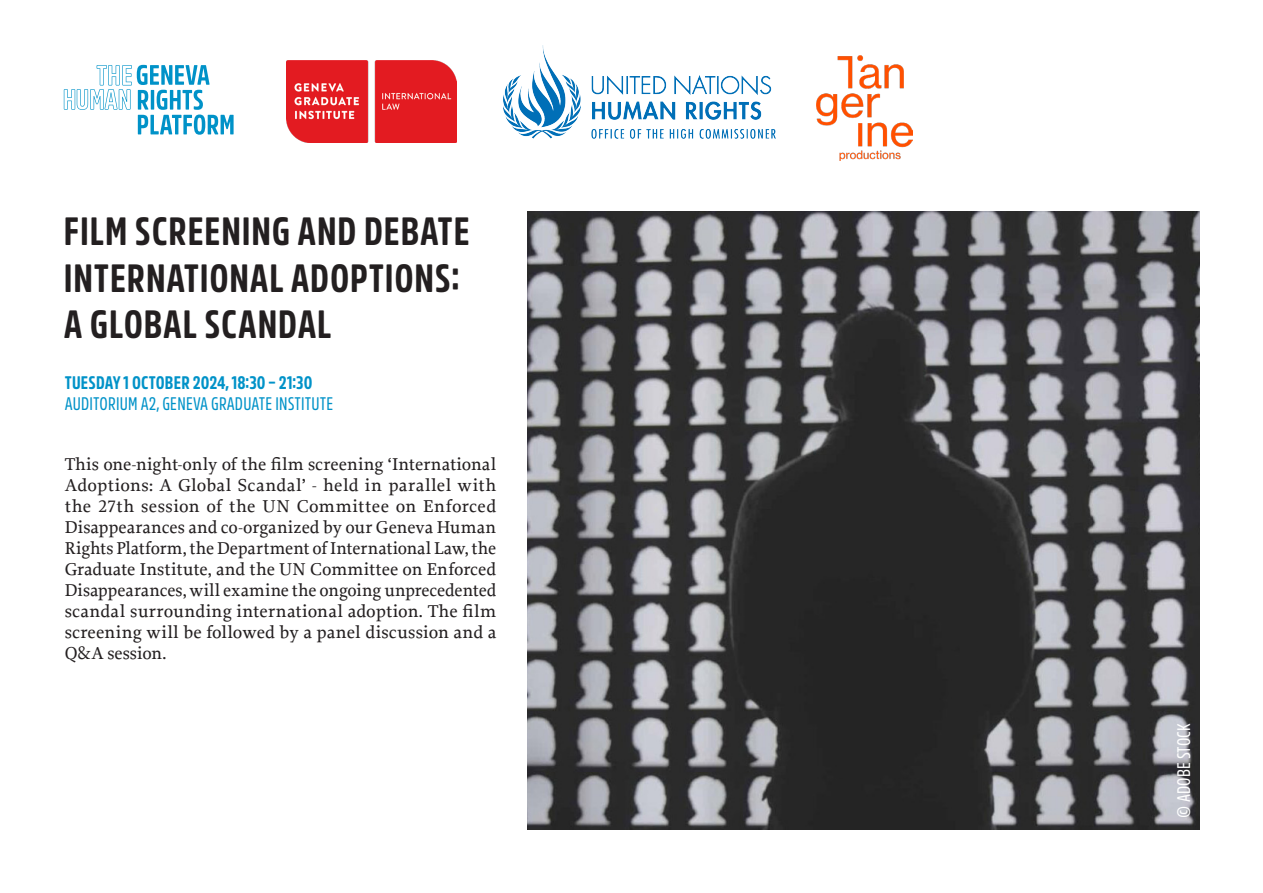
<style>
.page{position:relative;width:1263px;height:893px;background:#fff}
.page>*{position:absolute;margin:0;border:0;box-sizing:border-box;transform-origin:0 0}
.FIRST_TITLE_BLACK_UPPERCASE{font:700 39px "Amsi Pro Condensed";letter-spacing:.02em;color:#231f20}
.t1{font:500 18px/21px "Proforma";letter-spacing:.005em;color:#231f20;text-align:justify}
.ADRESS{font:18px "Amsi Pro Condensed";letter-spacing:.01em;color:#0092c8}
.DATE_HOUR{font:700 18px "Amsi Pro Condensed";letter-spacing:.005em;color:#0092c8}
.ADRESS-2{font:18px "Amsi Pro Condensed";letter-spacing:.01em;color:#fff}
</style>
<div class="page">
<img style="left:527px;top:212px;width:672px;height:617px">
<svg style="left:64px;top:65px;width:170px;height:70px"></svg>
<img style="left:504px;top:45px;width:272px;height:93px">
<img style="left:286px;top:61px;width:170px;height:81px">
<img style="left:816px;top:55px;width:97px;height:106px">
<p class="FIRST_TITLE_BLACK_UPPERCASE" style="left:64px;top:201px;width:407px">FILM SCREENING AND DEBATE</p>
<p class="FIRST_TITLE_BLACK_UPPERCASE" style="left:64px;top:247px;width:397px">INTERNATIONAL ADOPTIONS:</p>
<p class="FIRST_TITLE_BLACK_UPPERCASE" style="left:64px;top:294px;width:269px">A GLOBAL SCANDAL</p>
<p class="DATE_HOUR" style="left:65px;top:368px;width:249px">TUESDAY 1 OCTOBER 2024, 18:30 – 21:30</p>
<p class="ADRESS" style="left:65px;top:390px;width:270px">AUDITORIUM A2, GENEVA GRADUATE INSTITUTE</p>
<p class="t1" style="left:65px;top:454px;width:433px">This one-night-only of the film screening ‘International Adoptions: A Global Scandal’ - held in parallel with the 27th session of the UN Committee on Enforced Disappearances and co-organized by our Geneva Human Rights Platform, the Department of International Law, the Graduate Institute, and the UN Committee on Enforced Disappearances, will examine the ongoing unprecedented scandal surrounding international adoption. The film screening will be followed by a panel discussion and a Q&amp;A session.</p>
<p class="ADRESS-2" style="left:1170px;top:817px;width:96px;rotate:-90deg">© ADOBE STOCK</p>
</div>
